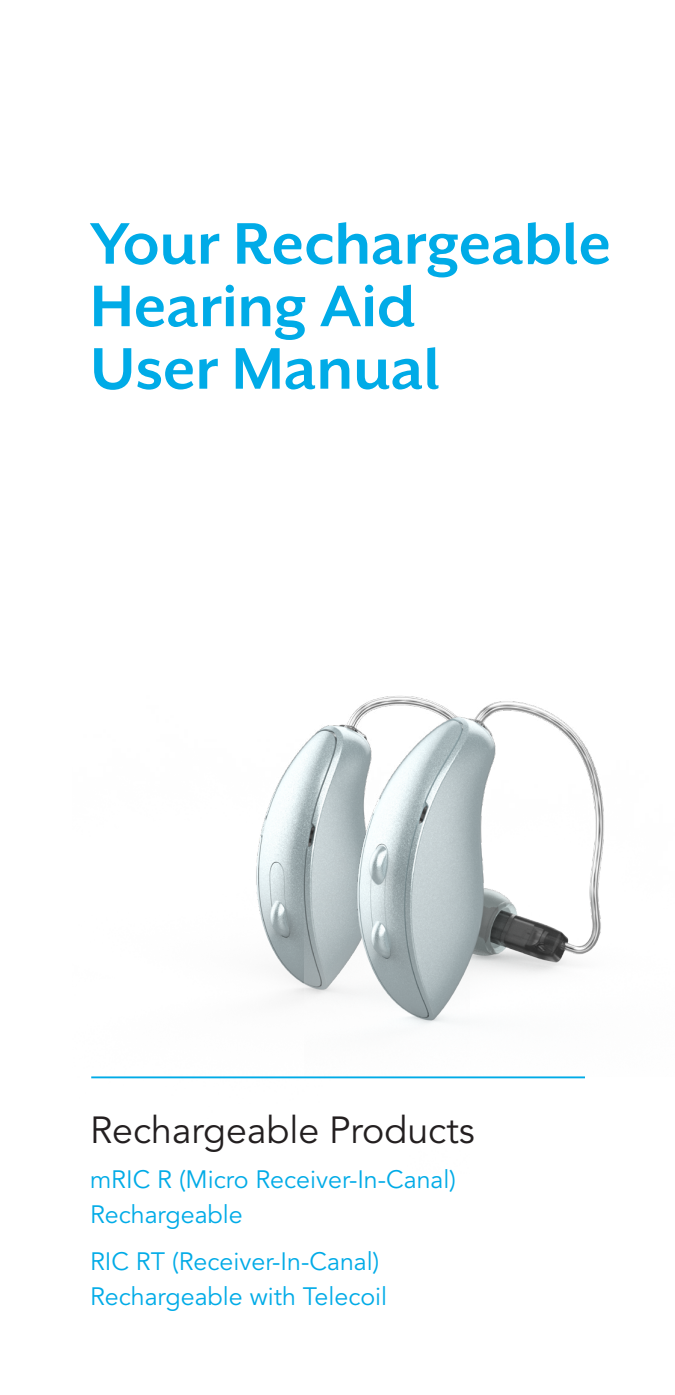
<style>
.page{position:relative;width:675px;height:1395px;background:#fff}
.page>*{position:absolute;margin:0;border:0;box-sizing:border-box;transform-origin:0 0}
.t1{font:700 67.5px/62.5px "Mr Eaves XL San OT";color:#00abe7}
.t2{font:37.5px "Avenir LT SLI Std Book";color:#231f20}
.t3{font:25px/35px "Avenir LT SLI Std Book";color:#00abe7}
</style>
<div class="page">
<img style="left:91px;top:745px;width:379px;height:334px">
<img style="left:304px;top:696px;width:300px;height:380px">
<hr style="left:91px;top:1076px;width:494px;height:2px;background:#00abe7">
<p class="t1" style="left:90px;top:212px;width:523px">Your Rechargeable<br>Hearing Aid<br>User Manual</p>
<p class="t2" style="left:90px;top:1109px;width:386px">Rechargeable Products</p>
<p class="t3" style="left:90px;top:1163px;width:368px">mRIC R (Micro Receiver-In-Canal)<br>Rechargeable</p>
<p class="t3" style="left:90px;top:1244px;width:299px">RIC RT (Receiver-In-Canal)<br>Rechargeable with Telecoil</p>
</div>
